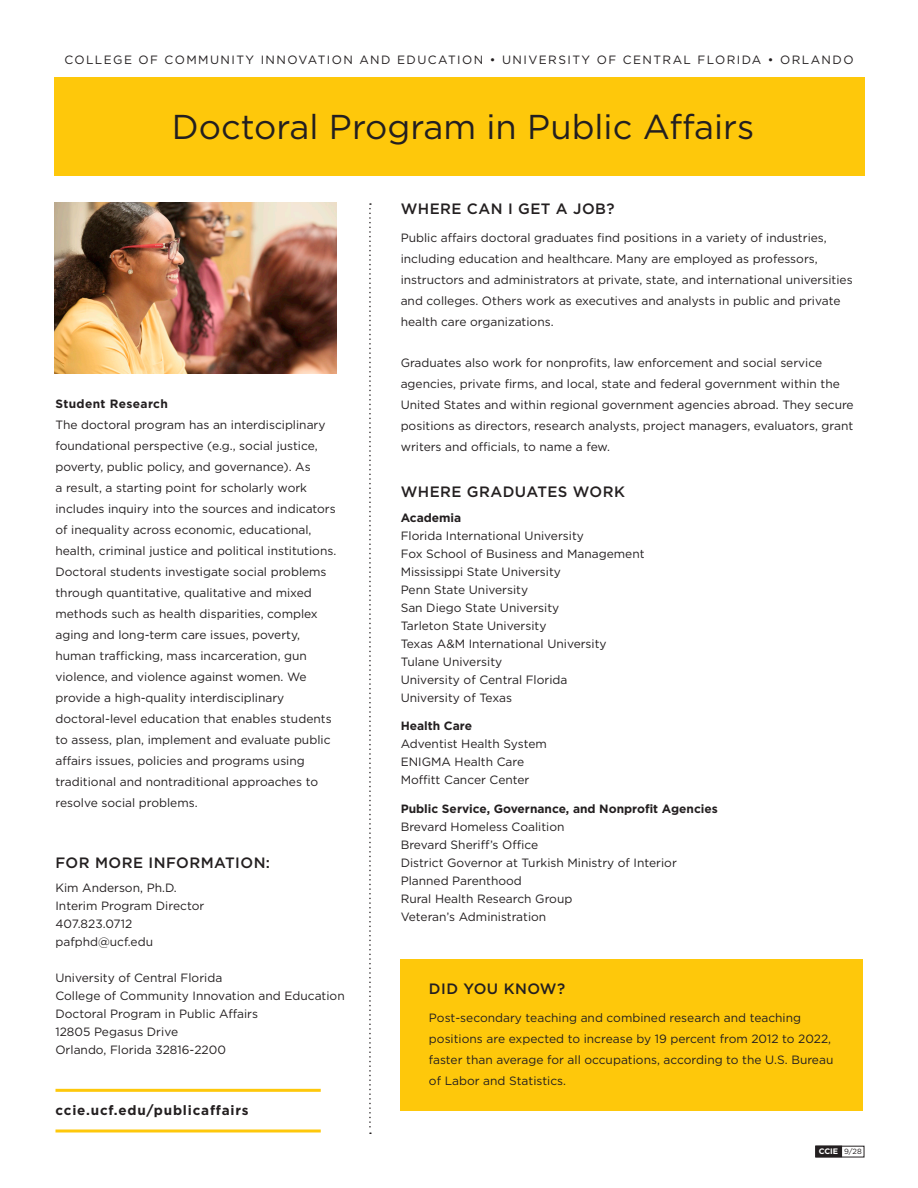
<style>
.page{position:relative;width:918px;height:1188px;background:#fff}
.page>*{position:absolute;margin:0;border:0;box-sizing:border-box;transform-origin:0 0}
.t1{font:34.5px "Gotham";color:#231f20}
.t2{font:500 15px "Gotham";letter-spacing:.03em;color:#231f20}
.t3{font:700 13.5px "Gotham";letter-spacing:.06em;color:#231f20}
.t4{font:12px/21px "Gotham";color:#231f20}
.t5{font:12px "Gotham";letter-spacing:.12em;color:#231f20}
.t6{font:700 12px "Gotham";color:#231f20}
.t7{font:700 7.95px "Gotham";color:#fff}
.Body{font:7.5px "Gotham";color:#231f20}
.s1{font-weight:700}
</style>
<div class="page">
<svg style="left:369px;top:203px;width:2px;height:931px"></svg>
<div style="left:816px;top:1146px;width:26px;height:11px;background:#231f20"></div>
<div style="left:54px;top:78px;width:811px;height:98px;background:#fec80b"></div>
<hr style="left:56px;top:1089px;width:265px;height:3px;background:#fec80b">
<hr style="left:56px;top:1130px;width:265px;height:2px;background:#fec80b">
<div style="left:401px;top:959px;width:462px;height:151px;background:#fec80b"></div>
<img style="left:54px;top:202px;width:283px;height:172px">
<p class="t5" style="left:64px;top:52px;width:791px">COLLEGE OF COMMUNITY INNOVATION AND EDUCATION • UNIVERSITY OF CENTRAL FLORIDA • ORLANDO</p>
<p class="t1" style="left:172px;top:105px;width:584px">Doctoral Program in Public Affairs</p>
<p class="t4" style="left:55px;top:393px;width:282px"><span class="s1">Student Research<br></span>The doctoral program has an interdisciplinary foundational perspective (e.g., social justice, poverty, public policy, and governance). As<br>a result, a starting point for scholarly work includes inquiry into the sources and indicators of inequality across economic, educational, health, criminal justice and political institutions.<br>Doctoral students investigate social problems through quantitative, qualitative and mixed methods such as health disparities, complex aging and long-term care issues, poverty, human trafficking, mass incarceration, gun violence, and violence against women. We provide a high-quality interdisciplinary doctoral-level education that enables students to assess, plan, implement and evaluate public affairs issues, policies and programs using traditional and nontraditional approaches to resolve social problems.</p>
<p class="t2" style="left:55px;top:852px;width:216px">FOR MORE INFORMATION:</p>
<p class="t4" style="left:55px;top:879px;width:150px;line-height:18px">Kim Anderson, Ph.D.<br>Interim Program Director<br>407.823.0712 pafphd@ucf.edu</p>
<p class="t4" style="left:55px;top:969px;width:291px;line-height:18px">University of Central Florida<br>College of Community Innovation and Education<br>Doctoral Program in Public Affairs<br>12805 Pegasus Drive<br>Orlando, Florida 32816-2200</p>
<p class="t3" style="left:56px;top:1102px;width:195px">ccie.ucf.edu/publicaffairs</p>
<p class="t2" style="left:401px;top:199px;width:215px">WHERE CAN I GET A JOB?</p>
<p class="t4" style="left:401px;top:227px;width:454px">Public affairs doctoral graduates find positions in a variety of industries, including education and healthcare. Many are employed as professors, instructors and administrators at private, state, and international universities and colleges. Others work as executives and analysts in public and private health care organizations.</p>
<p class="t4" style="left:401px;top:352px;width:455px">Graduates also work for nonprofits, law enforcement and social service agencies, private firms, and local, state and federal government within the United States and within regional government agencies abroad. They secure positions as directors, research analysts, project managers, evaluators, grant writers and officials, to name a few.</p>
<p class="t2" style="left:401px;top:482px;width:226px">WHERE GRADUATES WORK</p>
<p class="t6" style="left:401px;top:510px;width:62px">Academia</p>
<p class="t4" style="left:401px;top:525px;width:185px">Florida International University</p>
<p class="t4" style="left:401px;top:543px;width:245px">Fox School of Business and Management</p>
<p class="t4" style="left:401px;top:561px;width:162px">Mississippi State University</p>
<p class="t4" style="left:401px;top:580px;width:160px;line-height:18px">Penn State University<br>San Diego State University</p>
<p class="t4" style="left:401px;top:615px;width:147px">Tarleton State University</p>
<p class="t4" style="left:401px;top:633px;width:208px">Texas A&amp;M International University</p>
<p class="t4" style="left:401px;top:651px;width:103px">Tulane University</p>
<p class="t4" style="left:401px;top:669px;width:168px">University of Central Florida</p>
<p class="t4" style="left:401px;top:687px;width:113px">University of Texas</p>
<p class="t6" style="left:401px;top:718px;width:73px">Health Care</p>
<p class="t4" style="left:401px;top:733px;width:148px">Adventist Health System</p>
<p class="t4" style="left:401px;top:751px;width:125px">ENIGMA Health Care</p>
<p class="t4" style="left:401px;top:769px;width:130px">Moffitt Cancer Center</p>
<p class="t6" style="left:401px;top:801px;width:319px">Public Service, Governance, and Nonprofit Agencies</p>
<p class="t4" style="left:401px;top:816px;width:165px">Brevard Homeless Coalition</p>
<p class="t4" style="left:401px;top:835px;width:278px;line-height:18px">Brevard Sheriff’s Office<br>District Governor at Turkish Ministry of Interior<br>Planned Parenthood<br>Rural Health Research Group</p>
<p class="t4" style="left:401px;top:906px;width:147px">Veteran’s Administration</p>
<p class="t2" style="left:429px;top:979px;width:138px">DID YOU KNOW?</p>
<p class="t4" style="left:429px;top:1007px;width:406px">Post-secondary teaching and combined research and teaching positions are expected to increase by 19 percent from 2012 to 2022, faster than average for all occupations, according to the U.S. Bureau of Labor and Statistics.</p>
<p class="t7" style="left:819px;top:1146px;width:21px">CCIE</p>
<p class="Body" style="left:844px;top:1147px;width:19px">9/28</p>
</div>
